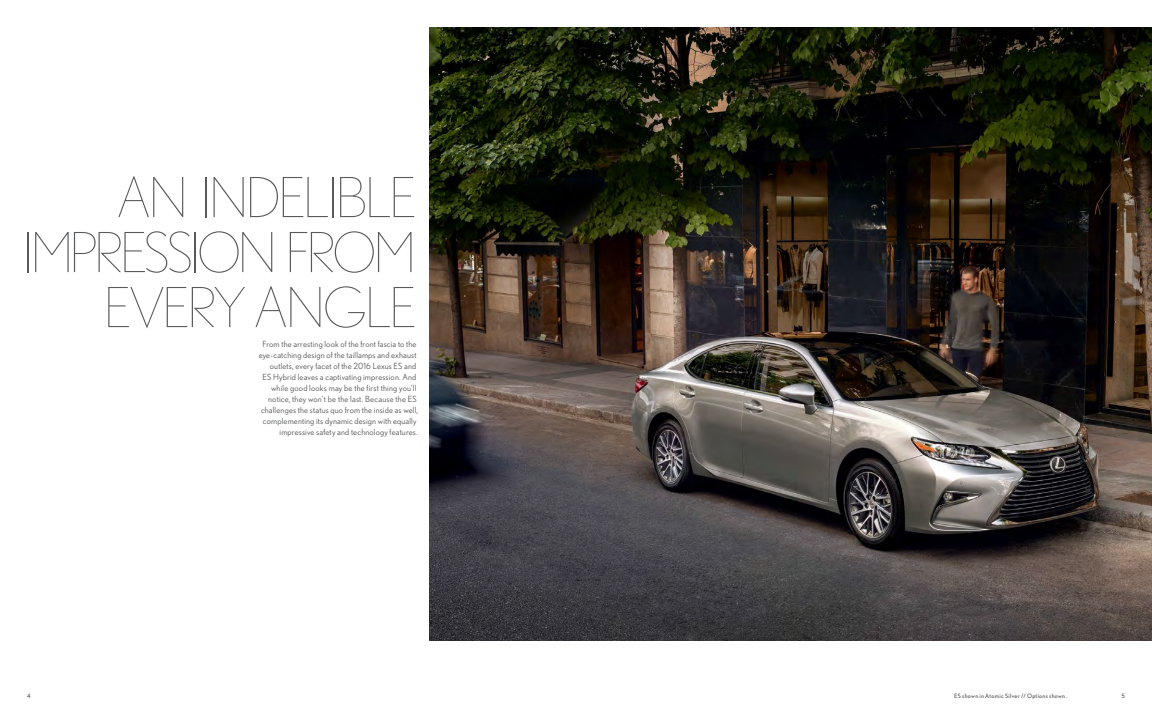
<style>
.page{position:relative;width:1152px;height:720px;background:#fff}
.page>*{position:absolute;margin:0;border:0;box-sizing:border-box;transform-origin:0 0}
.Headlines-light{font:200 55px "Nobel";letter-spacing:-.045em;color:#58595b}
.Body_copy{font:8.5px/11px "Nobel";letter-spacing:.02em;color:#58595b;text-align:right}
.t1{font:6px "Nobel";letter-spacing:.055em;color:#58595b}
</style>
<div class="page">
<img style="left:430px;top:27px;width:722px;height:614px">
<p class="Headlines-light" style="left:117px;top:167px;width:301px">AN INDELIBLE</p>
<p class="Headlines-light" style="left:23px;top:222px;width:395px">IMPRESSION FROM</p>
<p class="Headlines-light" style="left:104px;top:277px;width:314px">EVERY ANGLE</p>
<p class="Body_copy" style="left:259px;top:338px;width:161px">From the arresting look of the front fascia to the eye-catching design of the taillamps and exhaust outlets, every facet of the 2016 Lexus ES and<br>ES Hybrid leaves a captivating impression. And while good looks may be the first thing you’ll notice, they won’t be the last. Because the ES challenges the status quo from the inside as well, complementing its dynamic design with equally impressive safety and technology features.</p>
<p class="t1" style="left:27px;top:692px;width:5px">4</p>
<p class="t1" style="left:954px;top:692px;width:115px">ES shown in Atomic Silver // Options shown .</p>
<p class="t1" style="left:1122px;top:692px;width:5px">5</p>
</div>
